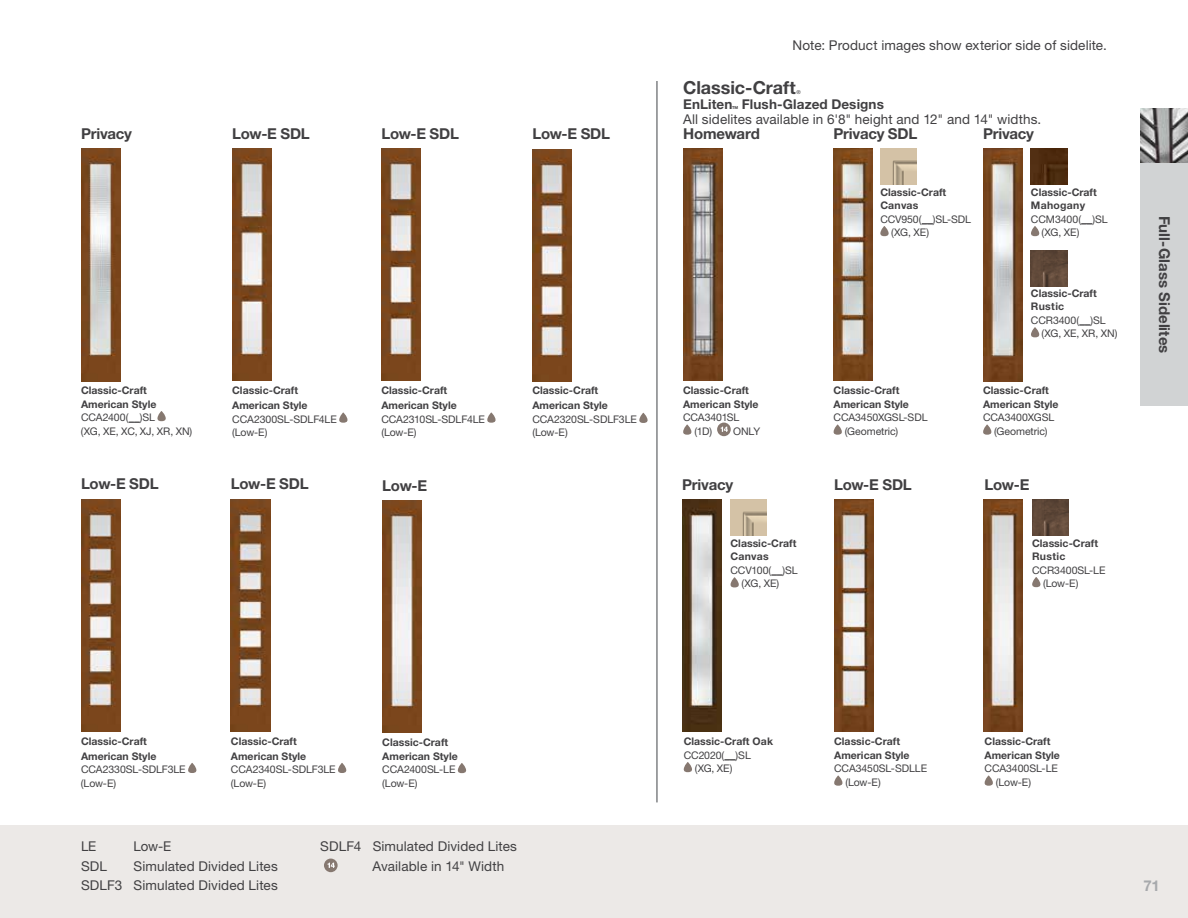
<style>
.page{position:relative;width:1188px;height:918px;background:#fff}
.page>*{position:absolute;margin:0;border:0;box-sizing:border-box;transform-origin:0 0}
.t1{font:700 18px "Helvetica Neue LT Std";letter-spacing:-.005em;color:#414042}
.t2{font:700 15px "Helvetica Neue LT Std";letter-spacing:-.015em;color:#414042}
.t3{font:700 15px "Helvetica Neue LT Std";letter-spacing:.005em;color:#414042}
.t4{font:700 15px "Helvetica Neue LT Std";color:#a7a9ac}
.t5{font:13.5px/19.8px "Helvetica Neue LT Std";letter-spacing:.01em;color:#414042;text-align:right}
.t6{font:700 13.5px "Helvetica Neue LT Std";letter-spacing:.01em;color:#414042}
.t7{font:10.5px/13.5px "Helvetica Neue LT Std";letter-spacing:-.01em;color:#414042}
.t8{font:700 10.5px/13.5px "Helvetica Neue LT Std";color:#414042}
.t9{font:700 10.5px "Helvetica Neue LT Std";letter-spacing:.025em;color:#414042}
.t10{font:5.4px "Helvetica Neue LT Std";color:#414042}
.t11{font:700 4.05px "Helvetica Neue LT Std";color:#414042}
.s1{font-weight:700}
</style>
<div class="page">
<div style="left:0;top:826px;width:1188px;height:92px;background:#ece9e7"></div>
<div style="left:324px;top:859px;width:14px;height:13px;background:#867870;border-radius:50%"></div>
<svg style="left:328px;top:863px;width:7px;height:5px"></svg>
<img style="left:1141px;top:108px;width:47px;height:55px">
<div style="left:1141px;top:163px;width:47px;height:243px;background:#d1d3d4"></div>
<svg style="left:683px;top:424px;width:9px;height:11px"></svg>
<div style="left:717px;top:423px;width:14px;height:13px;background:#867870;border-radius:50%"></div>
<svg style="left:721px;top:427px;width:7px;height:5px"></svg>
<img style="left:683px;top:149px;width:40px;height:232px">
<svg style="left:457px;top:763px;width:10px;height:10px"></svg>
<img style="left:382px;top:501px;width:40px;height:232px">
<img style="left:1031px;top:149px;width:36px;height:35px">
<img style="left:1031px;top:250px;width:36px;height:36px">
<img style="left:983px;top:149px;width:40px;height:233px">
<svg style="left:983px;top:424px;width:9px;height:11px"></svg>
<svg style="left:1031px;top:226px;width:9px;height:10px"></svg>
<svg style="left:1031px;top:327px;width:9px;height:10px"></svg>
<img style="left:81px;top:149px;width:40px;height:233px">
<svg style="left:157px;top:411px;width:9px;height:10px"></svg>
<svg style="left:724px;top:759px;width:12px;height:1px"></svg>
<svg style="left:683px;top:762px;width:9px;height:10px"></svg>
<img style="left:682px;top:500px;width:40px;height:232px">
<svg style="left:833px;top:424px;width:9px;height:11px"></svg>
<img style="left:834px;top:149px;width:39px;height:232px">
<svg style="left:984px;top:775px;width:9px;height:11px"></svg>
<img style="left:983px;top:500px;width:39px;height:232px">
<img style="left:1032px;top:500px;width:37px;height:35px">
<svg style="left:1032px;top:577px;width:9px;height:10px"></svg>
<svg style="left:834px;top:775px;width:9px;height:11px"></svg>
<img style="left:834px;top:500px;width:40px;height:232px">
<img style="left:880px;top:148px;width:37px;height:36px">
<svg style="left:880px;top:226px;width:9px;height:10px"></svg>
<hr style="left:656px;top:81px;width:2px;height:721px;background:#808285">
<svg style="left:339px;top:412px;width:9px;height:11px"></svg>
<img style="left:232px;top:149px;width:40px;height:232px">
<svg style="left:487px;top:412px;width:9px;height:11px"></svg>
<img style="left:381px;top:149px;width:40px;height:232px">
<svg style="left:639px;top:413px;width:9px;height:10px"></svg>
<img style="left:532px;top:149px;width:40px;height:232px">
<svg style="left:188px;top:763px;width:9px;height:10px"></svg>
<img style="left:81px;top:499px;width:39px;height:232px">
<svg style="left:338px;top:763px;width:9px;height:10px"></svg>
<img style="left:231px;top:499px;width:39px;height:232px">
<img style="left:731px;top:500px;width:36px;height:36px">
<svg style="left:771px;top:575px;width:12px;height:1px"></svg>
<svg style="left:730px;top:577px;width:9px;height:10px"></svg>
<p class="t5" style="left:793px;top:35px;width:316px">Note: Product images show exterior side of sidelite.</p>
<h2 class="t2" style="left:81px;top:124px;width:52px">Privacy</h2>
<h2 class="t2" style="left:232px;top:124px;width:79px">Low-E SDL</h2>
<h2 class="t2" style="left:381px;top:124px;width:79px">Low-E SDL</h2>
<h2 class="t2" style="left:532px;top:125px;width:79px">Low-E SDL</h2>
<h1 class="t1" style="left:683px;top:76px;width:114px">Classic-Craft</h1>
<p class="t10" style="left:796px;top:89px;width:6px">®</p>
<p class="t6" style="left:683px;top:96px;width:51px">EnLiten</p>
<p class="t11" style="left:732px;top:105px;width:8px">TM</p>
<p class="t6" style="left:742px;top:96px;width:144px">Flush-Glazed Designs</p>
<p class="t5" style="left:683px;top:109px;width:360px">All sidelites available in 6'8" height and 12" and 14" widths.</p>
<h2 class="t2" style="left:834px;top:124px;width:85px">Privacy SDL</h2>
<h2 class="t2" style="left:683px;top:124px;width:78px">Homeward</h2>
<h2 class="t2" style="left:983px;top:124px;width:52px">Privacy</h2>
<p class="t8" style="left:880px;top:185px;width:67px">Classic-Craft</p>
<p class="t8" style="left:880px;top:198px;width:40px">Canvas</p>
<p class="t7" style="left:880px;top:212px;width:92px">CCV950(<span class="s1">__</span>)SL-SDL</p>
<p class="t7" style="left:891px;top:226px;width:39px">(XG, XE)</p>
<p class="t8" style="left:1031px;top:185px;width:67px">Classic-Craft</p>
<p class="t9" style="left:1031px;top:199px;width:56px">Mahogany</p>
<p class="t7" style="left:1031px;top:212px;width:78px">CCM3400(<span class="s1">__</span>)SL</p>
<p class="t7" style="left:1042px;top:226px;width:39px">(XG, XE)</p>
<p class="t8" style="left:1031px;top:286px;width:67px">Classic-Craft</p>
<p class="t8" style="left:1031px;top:300px;width:35px">Rustic</p>
<p class="t7" style="left:1031px;top:313px;width:76px">CCR3400(<span class="s1">__</span>)SL</p>
<p class="t7" style="left:1042px;top:327px;width:77px">(XG, XE, XR, XN)</p>
<h2 class="t3" style="left:1174px;top:216px;width:139px;rotate:90deg">Full-Glass Sidelites</h2>
<p class="t7" style="left:81px;top:384px;width:113px"><span class="s1">Classic-Craft<br>American Style<br></span>CCA2400(<span class="s1">__</span>)SL<br>(XG, XE, XC, XJ, XR, XN)</p>
<p class="t8" style="left:232px;top:383px;width:77px;line-height:15px">Classic-Craft<br>American Style</p>
<p class="t7" style="left:232px;top:412px;width:106px">CCA2300SL-SDLF4LE (Low-E)</p>
<p class="t8" style="left:381px;top:383px;width:77px;line-height:15px">Classic-Craft<br>American Style</p>
<p class="t7" style="left:381px;top:412px;width:105px">CCA2310SL-SDLF4LE (Low-E)</p>
<p class="t8" style="left:532px;top:383px;width:77px;line-height:15px">Classic-Craft<br>American Style</p>
<p class="t7" style="left:532px;top:412px;width:106px">CCA2320SL-SDLF3LE (Low-E)</p>
<p class="t8" style="left:683px;top:383px;width:77px">Classic-Craft<br>American Style</p>
<p class="t7" style="left:694px;top:411px;width:46px;text-indent:-11px">CCA3401SL (1D)</p>
<p class="t7" style="left:733px;top:424px;width:29px">ONLY</p>
<p class="t8" style="left:834px;top:383px;width:77px">Classic-Craft<br>American Style</p>
<p class="t7" style="left:845px;top:411px;width:84px;text-indent:-11px">CCA3450XGSL-SDL (Geometric)</p>
<p class="t8" style="left:983px;top:383px;width:77px">Classic-Craft<br>American Style</p>
<p class="t7" style="left:983px;top:411px;width:73px;text-align:center">CCA3400XGSL (Geometric)</p>
<h2 class="t2" style="left:81px;top:475px;width:79px">Low-E SDL</h2>
<h2 class="t2" style="left:231px;top:475px;width:79px">Low-E SDL</h2>
<h2 class="t2" style="left:382px;top:476px;width:46px">Low-E</h2>
<h2 class="t2" style="left:682px;top:475px;width:52px">Privacy</h2>
<h2 class="t2" style="left:834px;top:475px;width:79px">Low-E SDL</h2>
<h2 class="t2" style="left:985px;top:475px;width:46px">Low-E</h2>
<p class="t8" style="left:731px;top:536px;width:67px">Classic-Craft</p>
<p class="t8" style="left:731px;top:550px;width:40px">Canvas</p>
<p class="t7" style="left:731px;top:563px;width:69px">CCV100(<span class="s1">__</span>)SL</p>
<p class="t7" style="left:741px;top:577px;width:39px">(XG, XE)</p>
<p class="t8" style="left:1032px;top:536px;width:67px">Classic-Craft<br>Rustic</p>
<p class="t7" style="left:1043px;top:563px;width:64px;text-indent:-11px">CCR3400SL-LE (Low-E)</p>
<p class="t8" style="left:81px;top:733px;width:77px;line-height:15px">Classic-Craft<br>American Style</p>
<p class="t7" style="left:81px;top:762px;width:106px">CCA2330SL-SDLF3LE (Low-E)</p>
<p class="t8" style="left:231px;top:733px;width:77px;line-height:15px">Classic-Craft<br>American Style</p>
<p class="t7" style="left:231px;top:762px;width:106px">CCA2340SL-SDLF3LE (Low-E)</p>
<p class="t8" style="left:382px;top:735px;width:77px">Classic-Craft<br>American Style</p>
<p class="t7" style="left:382px;top:763px;width:75px">CCA2400SL-LE (Low-E)</p>
<p class="t5" style="left:81px;top:836px;width:17px">LE</p>
<p class="t5" style="left:133px;top:836px;width:39px">Low-E</p>
<p class="t5" style="left:81px;top:856px;width:28px">SDL</p>
<p class="t5" style="left:81px;top:856px;width:198px">Simulated Divided Lites<br>SDLF3 Simulated Divided Lites</p>
<p class="t5" style="left:373px;top:836px;width:146px;text-align:left;text-indent:-53px">SDLF4 Simulated Divided Lites<br>Available in 14" Width</p>
<p class="t8" style="left:684px;top:734px;width:91px">Classic-Craft Oak</p>
<p class="t7" style="left:684px;top:748px;width:69px">CC2020(<span class="s1">__</span>)SL</p>
<p class="t7" style="left:695px;top:762px;width:39px">(XG, XE)</p>
<p class="t8" style="left:834px;top:734px;width:77px">Classic-Craft<br>American Style</p>
<p class="t7" style="left:845px;top:762px;width:83px;text-indent:-11px">CCA3450SL-SDLLE (Low-E)</p>
<p class="t8" style="left:985px;top:734px;width:77px">Classic-Craft<br>American Style</p>
<p class="t7" style="left:996px;top:762px;width:64px;text-indent:-11px">CCA3400SL-LE (Low-E)</p>
<h2 class="t4" style="left:1144px;top:876px;width:18px">71</h2>
</div>
